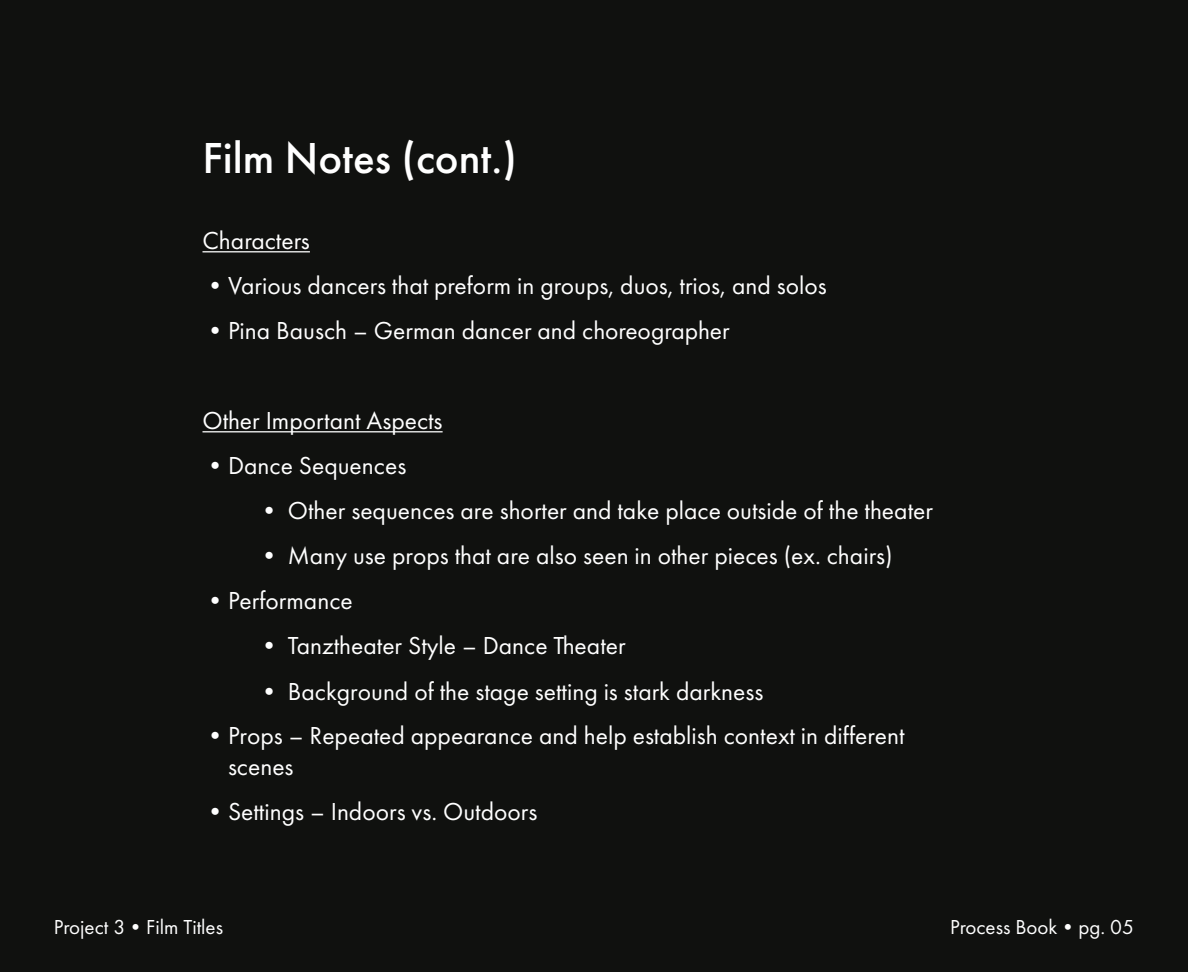
<style>
.page{position:relative;width:1188px;height:972px;background:#10110f}
.page>*{position:absolute;margin:0;border:0;box-sizing:border-box;transform-origin:0 0}
.t1{font:500 45px "Futura PT";color:#fff}
.t2{font:25.5px/30.6px "Futura PT";color:#fff}
.t3{font:21px "Futura PT";color:#fff}
</style>
<div class="page">
<hr style="left:202px;top:251px;width:108px;height:1px;background:#fff">
<hr style="left:202px;top:431px;width:241px;height:1px;background:#fff">
<p class="t1" style="left:202px;top:131px;width:316px">Film Notes (cont.)</p>
<p class="t2" style="left:202px;top:225px;width:109px">Characters</p>
<p class="t2" style="left:202px;top:270px;width:626px">•Various dancers that preform in groups, duos, trios, and solos</p>
<p class="t2" style="left:202px;top:315px;width:529px">•Pina Bausch – German dancer and choreographer</p>
<p class="t2" style="left:202px;top:405px;width:242px">Other Important Aspects</p>
<p class="t2" style="left:202px;top:450px;width:205px">•Dance Sequences</p>
<p class="t2" style="left:257px;top:495px;width:678px">• Other sequences are shorter and take place outside of the theater</p>
<p class="t2" style="left:257px;top:540px;width:638px">• Many use props that are also seen in other pieces (ex. chairs)</p>
<p class="t2" style="left:202px;top:585px;width:152px">•Performance</p>
<p class="t2" style="left:257px;top:630px;width:371px">• Tanztheater Style – Dance Theater</p>
<p class="t2" style="left:257px;top:676px;width:508px">• Background of the stage setting is stark darkness</p>
<p class="t2" style="left:228px;top:720px;width:678px;text-indent:-26px">•Props – Repeated appearance and help establish context in different scenes</p>
<p class="t2" style="left:202px;top:796px;width:336px">•Settings – Indoors vs. Outdoors</p>
<p class="t3" style="left:54px;top:915px;width:171px">Project 3•Film Titles</p>
<p class="t3" style="left:950px;top:915px;width:185px">Process Book•pg. 05</p>
</div>
